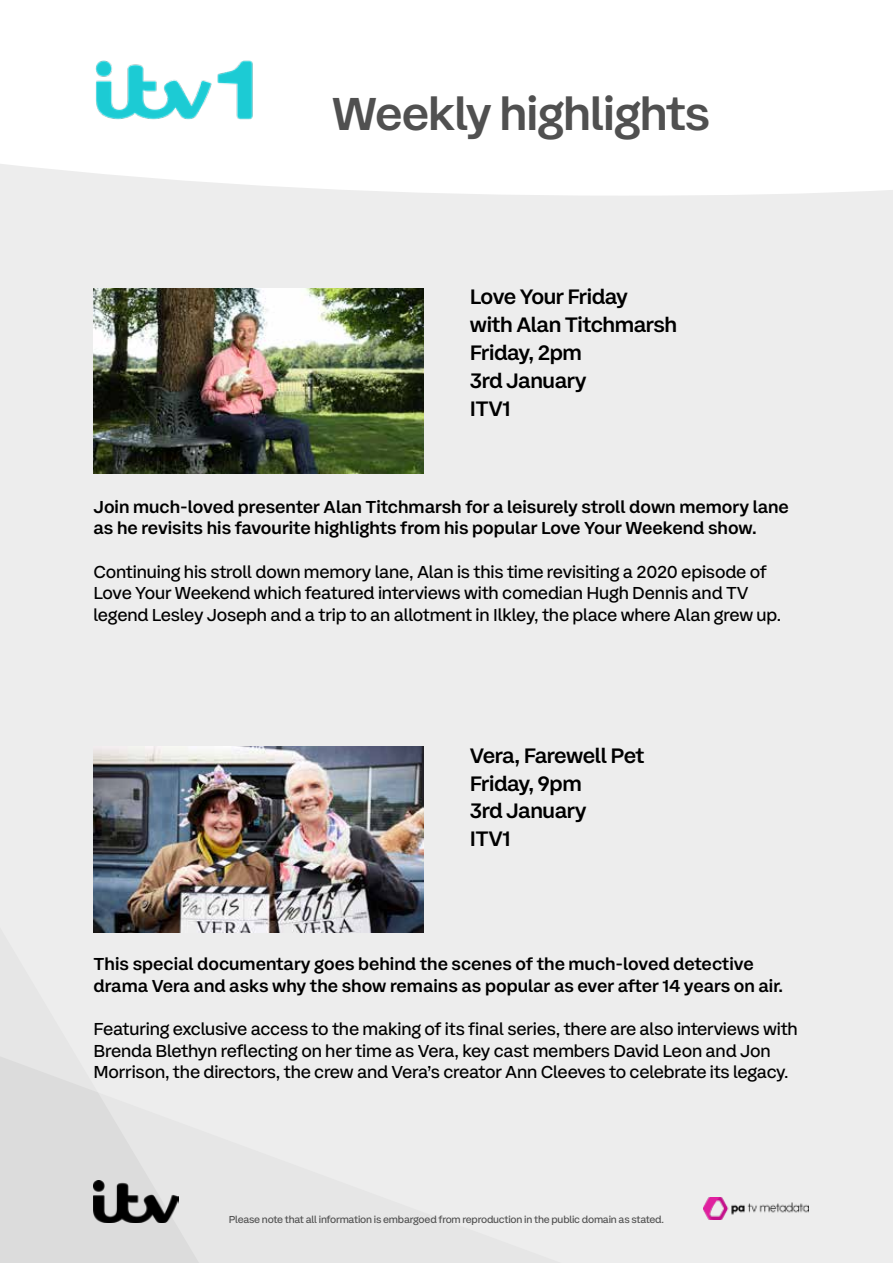
<style>
.page{position:relative;width:893px;height:1263px;background:#ededed}
.page>*{position:absolute;margin:0;border:0;box-sizing:border-box;transform-origin:0 0}
.t1{font:500 48px "ITV Display Sans";letter-spacing:-.02em;color:#505050}
.t2{font:500 21.75px/27.8px "ITV Display Sans";letter-spacing:-.02em;color:#000}
.t3{font:18px/21.6px "ITV Display Sans";letter-spacing:-.01em;color:#000}
.t4{font:500 18px/21.6px "ITV Display Sans";color:#000}
.t5{font:10.5px "ITV Display Sans";letter-spacing:-.02em;color:#505050}
</style>
<div class="page">
<svg style="left:0;top:1056px;width:199px;height:207px"></svg>
<img style="left:94px;top:1180px;width:85px;height:42px">
<div style="left:0;top:0;width:893px;height:196px;background:#fff"></div>
<img style="left:94px;top:57px;width:162px;height:65px">
<img style="left:94px;top:288px;width:329px;height:185px">
<img style="left:94px;top:747px;width:329px;height:185px">
<img style="left:704px;top:1197px;width:104px;height:22px">
<h1 class="t1" style="left:332px;top:83px;width:380px">Weekly highlights</h1>
<p class="t2" style="left:470px;top:283px;width:209px">Love Your Friday<br>with Alan Titchmarsh<br>Friday, 2pm<br>3rd January<br>ITV1</p>
<p class="t4" style="left:94px;top:496px;width:697px">Join much-loved presenter Alan Titchmarsh for a leisurely stroll down memory lane as he revisits his favourite highlights from his popular Love Your Weekend show.</p>
<p class="t3" style="left:94px;top:561px;width:689px">Continuing his stroll down memory lane, Alan is this time revisiting a 2020 episode of<br>Love Your Weekend which featured interviews with comedian Hugh Dennis and TV legend Lesley Joseph and a trip to an allotment in Ilkley, the place where Alan grew up.</p>
<p class="t2" style="left:470px;top:742px;width:176px">Vera, Farewell Pet<br>Friday, 9pm<br>3rd January<br>ITV1</p>
<p class="t4" style="left:94px;top:953px;width:691px">This special documentary goes behind the scenes of the much-loved detective drama Vera and asks why the show remains as popular as ever after 14 years on air.</p>
<p class="t3" style="left:94px;top:1018px;width:706px">Featuring exclusive access to the making of its final series, there are also interviews with<br>Brenda Blethyn reflecting on her time as Vera, key cast members David Leon and Jon<br>Morrison, the directors, the crew and Vera’s creator Ann Cleeves to celebrate its legacy.</p>
<p class="t5" style="left:229px;top:1212px;width:437px">Please note that all information is embargoed from reproduction in the public domain as stated.</p>
</div>
